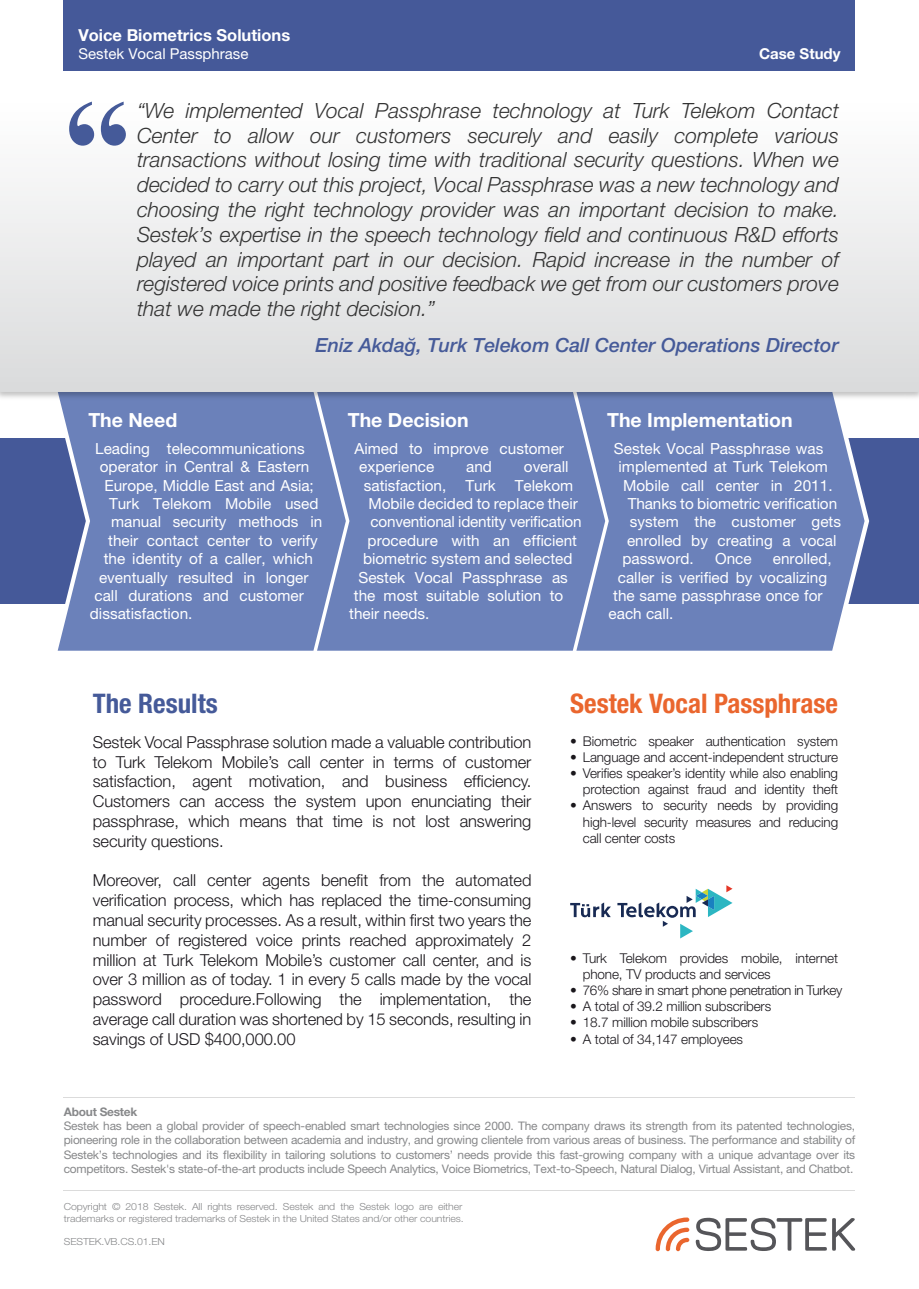
<style>
.page{position:relative;width:919px;height:1289px;background:#fff}
.page>*{position:absolute;margin:0;border:0;box-sizing:border-box;transform-origin:0 0}
.t1{font:700 135px "Times New Roman";color:#455a99}
.t2{font:700 condensed 27px "Helvetica Neue LT Pro";color:#ea662e}
.t3{font:700 condensed 27px "Helvetica Neue LT Pro";color:#455a99}
.t4{font:italic 300 21px/24.8px "Helvetica Neue LT Pro";color:#333;text-align:justify}
.t5{font:italic 500 19.5px "Helvetica Neue LT Pro";color:#455a99}
.t6{font:700 19.5px "Helvetica Neue LT Pro";color:#fff}
.t7{font:300 16.5px/19.8px "Helvetica Neue LT Pro";letter-spacing:-.005em;color:#1a171c;text-align:justify}
.t8{font:700 16.5px "Helvetica Neue LT Pro";color:#fff}
.t9{font:15.3px/18.3px "Helvetica Neue LT Pro";color:#fff}
.t10{font:15px "Helvetica Neue LT Pro";color:#fff}
.t11{font:700 15px "Helvetica Neue LT Pro";color:#fff}
.t12{font:300 13.5px/16.2px "Helvetica Neue LT Pro";letter-spacing:-.01em;color:#1a171c}
.t13{font:300 13.5px "Helvetica Neue LT Pro";letter-spacing:-.03em;color:#1a171c}
.t14{font:11.85px/14.1px "Helvetica Neue LT Pro";letter-spacing:-.02em;color:#87888a;text-align:justify}
.t15{font:700 11.85px "Helvetica Neue LT Pro";letter-spacing:-.02em;color:#87888a}
.t16{font:300 9.75px/11.7px "Helvetica Neue LT Pro";letter-spacing:-.01em;color:#87888a;scale:1.08 1}
</style>
<div class="page">
<svg style="left:695px;top:1217px;width:160px;height:34px"></svg>
<svg style="left:655px;top:1217px;width:34px;height:34px"></svg>
<hr style="left:64px;top:1096px;width:791px;height:1px;background:#dbdbdb">
<hr style="left:64px;top:1190px;width:791px;height:1px;background:#dbdbdb">
<div style="left:0;top:438px;width:918px;height:166px;background:#455999"></div>
<div style="left:58px;top:403px;width:806px;height:247px;background:#6b81ba"></div>
<img style="left:0;top:391px;width:918px;height:12px">
<div style="left:0;top:94px;width:918px;height:297px;background:linear-gradient(to bottom,#fff,#dadbdc)"></div>
<div style="left:0;top:0;width:918px;height:98px;background:#fff"></div>
<svg style="left:570px;top:885px;width:162px;height:53px"></svg>
<div style="left:64px;top:0;width:791px;height:70px;background:#455999"></div>
<p class="t8" style="left:78px;top:25px;width:213px">Voice Biometrics Solutions</p>
<p class="t10" style="left:78px;top:45px;width:172px">Sestek Vocal Passphrase</p>
<p class="t11" style="left:759px;top:44px;width:83px">Case Study</p>
<h1 class="t1" style="left:64px;top:50px;width:69px">“</h1>
<p class="t4" style="left:137px;top:98px;width:703px">“We implemented Vocal Passphrase technology at Turk Telekom Contact Center to allow our customers securely and easily complete various transactions without losing time with traditional security questions. When we decided to carry out this project, Vocal Passphrase was a new technology and choosing the right technology provider was an important decision to make.<br>Sestek’s expertise in the speech technology field and continuous R&amp;D efforts played an important part in our decision. Rapid increase in the number of registered voice prints and positive feedback we get from our customers prove that we made the right decision.”</p>
<p class="t5" style="left:315px;top:333px;width:525px">Eniz Akdağ, Turk Telekom Call Center Operations Director</p>
<p class="t6" style="left:88px;top:407px;width:90px">The Need</p>
<p class="t9" style="left:95px;top:439px;width:211px">Leading telecommunications</p>
<p class="t9" style="left:100px;top:457px;width:211px">operator in Central &amp; Eastern</p>
<p class="t9" style="left:104px;top:476px;width:211px">Europe, Middle East and Asia;</p>
<p class="t9" style="left:109px;top:494px;width:211px">Turk Telekom Mobile used</p>
<p class="t9" style="left:111px;top:512px;width:213px">manual security methods in</p>
<p class="t9" style="left:108px;top:531px;width:211px">their contact center to verify</p>
<p class="t9" style="left:104px;top:549px;width:211px">the identity of a caller, which</p>
<p class="t9" style="left:99px;top:567px;width:211px">eventually resulted in longer</p>
<p class="t9" style="left:94px;top:586px;width:211px">call durations and customer</p>
<p class="t9" style="left:90px;top:604px;width:104px">dissatisfaction.</p>
<p class="t6" style="left:348px;top:407px;width:122px">The Decision</p>
<p class="t9" style="left:354px;top:439px;width:211px">Aimed to improve customer experience</p>
<p class="t9" style="left:466px;top:457px;width:27px">and</p>
<p class="t9" style="left:524px;top:457px;width:46px">overall</p>
<p class="t9" style="left:364px;top:476px;width:211px">satisfaction, Turk Telekom</p>
<p class="t9" style="left:368px;top:494px;width:211px">Mobile decided to replace their</p>
<p class="t9" style="left:370px;top:512px;width:213px">conventional identity verification</p>
<p class="t9" style="left:367px;top:531px;width:211px">procedure with an efficient</p>
<p class="t9" style="left:363px;top:549px;width:211px">biometric system and selected</p>
<p class="t9" style="left:358px;top:567px;width:211px">Sestek Vocal Passphrase as</p>
<p class="t9" style="left:354px;top:586px;width:211px">the most suitable solution to</p>
<p class="t9" style="left:349px;top:604px;width:82px">their needs.</p>
<p class="t6" style="left:607px;top:407px;width:187px">The Implementation</p>
<p class="t9" style="left:614px;top:439px;width:211px">Sestek Vocal Passphrase was</p>
<p class="t9" style="left:618px;top:457px;width:211px">implemented at Turk Telekom</p>
<p class="t9" style="left:623px;top:476px;width:211px">Mobile call center in 2011.</p>
<p class="t9" style="left:627px;top:494px;width:211px">Thanks to biometric verification</p>
<p class="t9" style="left:629px;top:512px;width:213px">system the customer gets</p>
<p class="t9" style="left:627px;top:531px;width:211px">enrolled by creating a vocal</p>
<p class="t9" style="left:622px;top:549px;width:73px">password.</p>
<p class="t9" style="left:715px;top:549px;width:38px">Once</p>
<p class="t9" style="left:772px;top:549px;width:60px">enrolled,</p>
<p class="t9" style="left:617px;top:567px;width:211px">caller is verified by vocalizing</p>
<p class="t9" style="left:613px;top:586px;width:211px">the same passphrase once for</p>
<p class="t9" style="left:608px;top:604px;width:66px">each call.</p>
<h2 class="t3" style="left:93px;top:686px;width:126px">The Results</h2>
<h2 class="t2" style="left:570px;top:686px;width:269px">Sestek Vocal Passphrase</h2>
<p class="t7" style="left:93px;top:731px;width:440px">Sestek Vocal Passphrase solution made a valuable contribution to Turk Telekom Mobile’s call center in terms of customer satisfaction, agent motivation, and business efficiency.<br>Customers can access the system upon enunciating their passphrase, which means that time is not lost answering security questions.</p>
<p class="t7" style="left:93px;top:870px;width:440px">Moreover, call center agents benefit from the automated verification process, which has replaced the time-consuming manual security processes. As a result, within first two years the number of registered voice prints reached approximately 2 million at Turk Telekom Mobile’s customer call center, and is over 3 million as of today. 1 in every 5 calls made by the vocal password procedure.Following the implementation, the average call duration was shortened by 15 seconds, resulting in savings of USD $400,000.00</p>
<p class="t12" style="left:570px;top:732px;width:269px">• Biometric speaker authentication system</p>
<p class="t12" style="left:570px;top:748px;width:269px">• Language and accent-independent structure</p>
<p class="t12" style="left:570px;top:764px;width:269px">• Verifies speaker’s identity while also enabling</p>
<p class="t12" style="left:570px;top:797px;width:269px">• Answers to security needs by providing</p>
<p class="t12" style="left:583px;top:781px;width:257px">protection against fraud and identity theft</p>
<p class="t12" style="left:583px;top:813px;width:257px">high-level security measures and reducing call center costs</p>
<p class="t12" style="left:570px;top:949px;width:269px">• Turk Telekom provides mobile, internet</p>
<p class="t13" style="left:570px;top:981px;width:274px">• 76% share in smart phone penetration in Turkey</p>
<p class="t12" style="left:570px;top:997px;width:202px">• A total of 39.2 million subscribers</p>
<p class="t12" style="left:570px;top:1014px;width:189px">• 18.7 million mobile subscribers</p>
<p class="t12" style="left:570px;top:1030px;width:174px">• A total of 34,147 employees</p>
<p class="t12" style="left:583px;top:965px;width:189px">phone, TV products and services</p>
<p class="t15" style="left:64px;top:1104px;width:75px">About Sestek</p>
<p class="t14" style="left:64px;top:1118px;width:792px">Sestek has been a global provider of speech-enabled smart technologies since 2000. The company draws its strength from its patented technologies, pioneering role in the collaboration between academia and industry, and growing clientele from various areas of business. The performance and stability of Sestek’s technologies and its flexibility in tailoring solutions to customers’ needs provide this fast-growing company with a unique advantage over its competitors. Sestek's state-of-the-art products include Speech Analytics, Voice Biometrics, Text-to-Speech, Natural Dialog, Virtual Assistant, and Chatbot.</p>
<p class="t16" style="left:64px;top:1200px;width:372px">Copyright © 2018 Sestek. All rights reserved. Sestek and the Sestek logo are either trademarks or registered trademarks of Sestek in the United States and/or other countries.</p>
<p class="t16" style="left:64px;top:1235px;width:95px">SESTEK.VB.CS.01.EN</p>
</div>
